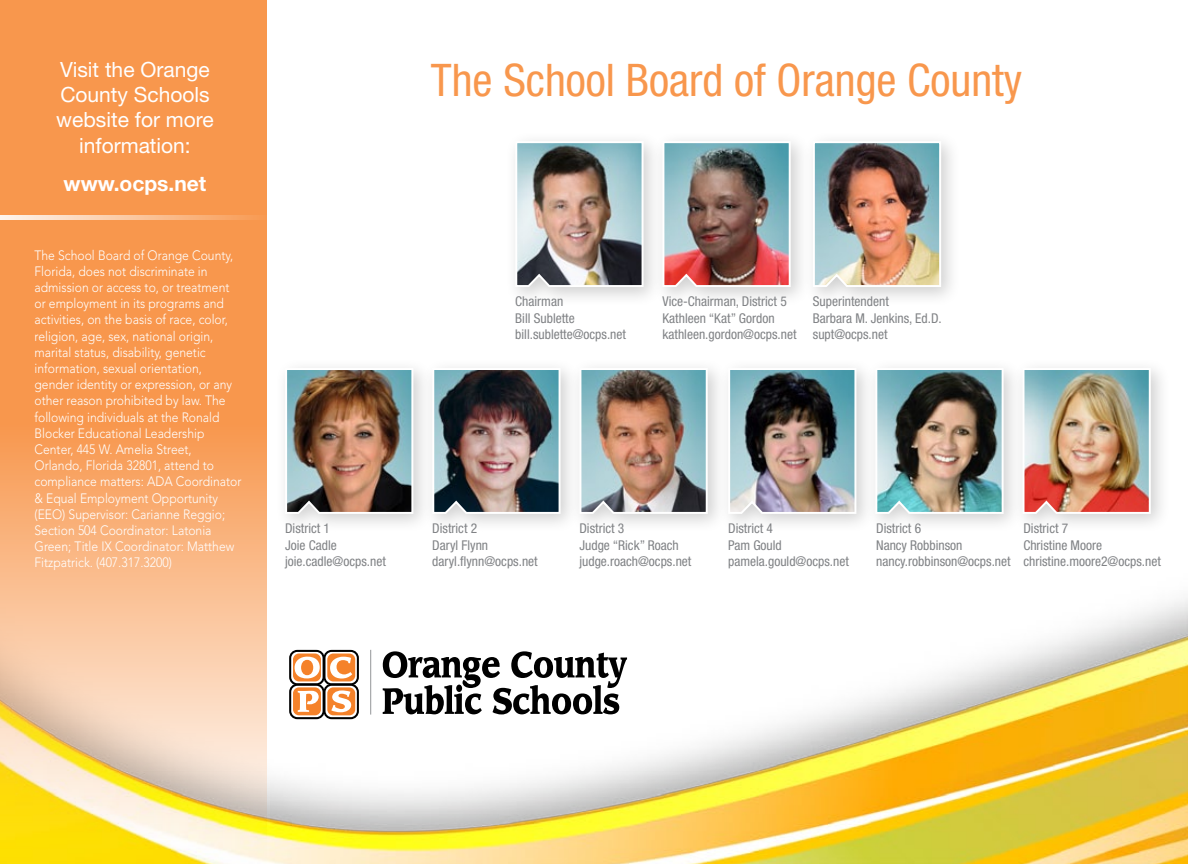
<style>
.page{position:relative;width:1188px;height:864px;background:#fff}
.page>*{position:absolute;margin:0;border:0;box-sizing:border-box;transform-origin:0 0}
.t1{font:condensed 45px "Helvetica Neue";color:#f8974d}
.t2{font:21px/25.2px "Helvetica Neue";color:#fff;text-align:center}
.t3{font:700 21px "Helvetica Neue";color:#fff}
.t4{font:300 13.5px/16.2px "Avenir";color:#fff;scale:.9 1}
.t5{font:condensed 13.5px/16.2px "Helvetica Neue";color:#808285}
</style>
<div class="page">
<img style="left:270px;top:598px;width:918px;height:266px">
<div style="left:505px;top:131px;width:159px;height:176px;background:#000;opacity:.19"></div>
<img style="left:514px;top:140px;width:131px;height:148px">
<div style="left:652px;top:131px;width:159px;height:176px;background:#000;opacity:.19"></div>
<img style="left:661px;top:140px;width:131px;height:148px">
<div style="left:802px;top:131px;width:159px;height:176px;background:#000;opacity:.19"></div>
<img style="left:812px;top:140px;width:130px;height:148px">
<svg style="left:0;top:0;width:270px;height:864px;background:#f7b06d"></svg>
<div style="left:275px;top:358px;width:158px;height:176px;background:#000;opacity:.19"></div>
<img style="left:284px;top:367px;width:130px;height:148px">
<div style="left:422px;top:358px;width:159px;height:176px;background:#000;opacity:.19"></div>
<img style="left:431px;top:367px;width:131px;height:148px">
<div style="left:718px;top:358px;width:158px;height:176px;background:#000;opacity:.19"></div>
<img style="left:728px;top:367px;width:129px;height:148px">
<div style="left:569px;top:358px;width:159px;height:176px;background:#000;opacity:.19"></div>
<img style="left:578px;top:367px;width:131px;height:148px">
<div style="left:865px;top:358px;width:159px;height:176px;background:#000;opacity:.19"></div>
<img style="left:874px;top:367px;width:131px;height:148px">
<div style="left:1012px;top:358px;width:159px;height:176px;background:#000;opacity:.19"></div>
<img style="left:1022px;top:367px;width:130px;height:148px">
<svg style="left:0;top:215px;width:270px;height:5px"></svg>
<hr style="left:370px;top:650px;width:1px;height:65px;background:#939598">
<svg style="left:290px;top:651px;width:34px;height:33px"></svg>
<div style="left:289px;top:650px;width:36px;height:35px;border:2px solid #000;border-radius:7px"></div>
<svg style="left:293px;top:654px;width:28px;height:27px"></svg>
<svg style="left:324px;top:651px;width:34px;height:33px"></svg>
<div style="left:323px;top:650px;width:36px;height:35px;border:2px solid #000;border-radius:7px"></div>
<div style="left:327px;top:654px;width:28px;height:27px;background:#f5822a;border-radius:6px"></div>
<svg style="left:290px;top:685px;width:34px;height:33px"></svg>
<div style="left:289px;top:684px;width:36px;height:35px;border:2px solid #000;border-radius:7px"></div>
<div style="left:293px;top:687px;width:28px;height:28px;background:#f5822a;border-radius:6px"></div>
<svg style="left:324px;top:685px;width:34px;height:33px"></svg>
<div style="left:323px;top:684px;width:36px;height:35px;border:2px solid #000;border-radius:7px"></div>
<div style="left:327px;top:687px;width:28px;height:28px;background:#f5822a;border-radius:6px"></div>
<svg style="left:295px;top:657px;width:25px;height:21px"></svg>
<svg style="left:330px;top:657px;width:22px;height:22px"></svg>
<svg style="left:298px;top:691px;width:21px;height:21px"></svg>
<svg style="left:331px;top:690px;width:20px;height:22px"></svg>
<svg style="left:383px;top:651px;width:244px;height:63px"></svg>
<h2 class="t2" style="left:56px;top:57px;width:159px">Visit the Orange<br>County Schools website for more information:</h2>
<h2 class="t3" style="left:64px;top:171px;width:144px">www.ocps.net</h2>
<p class="t4" style="left:35px;top:247px;width:231px">The School Board of Orange County, Florida, does not discriminate in admission or access to, or treatment or employment in its programs and activities, on the basis of race, color, religion, age, sex, national origin, marital status, disability, genetic information, sexual orientation, gender identity or expression, or any other reason prohibited by law. The following individuals at the Ronald Blocker Educational Leadership Center, 445 W. Amelia Street, Orlando, Florida 32801, attend to compliance matters: ADA Coordinator &amp; Equal Employment Opportunity (EEO) Supervisor: Carianne Reggio; Section 504 Coordinator: Latonia Green; Title IX Coordinator: Matthew Fitzpatrick. (407.317.3200)</p>
<h1 class="t1" style="left:431px;top:54px;width:593px">The School Board of Orange County</h1>
<p class="t5" style="left:515px;top:293px;width:112px">Chairman<br>Bill Sublette bill.sublette@ocps.net</p>
<p class="t5" style="left:662px;top:293px;width:136px">Vice-Chairman, District 5<br>Kathleen “Kat” Gordon kathleen.gordon@ocps.net</p>
<p class="t5" style="left:813px;top:293px;width:130px">Superintendent<br>Barbara M. Jenkins, Ed.D. supt@ocps.net</p>
<p class="t5" style="left:285px;top:520px;width:102px">District 1<br>Joie Cadle joie.cadle@ocps.net</p>
<p class="t5" style="left:432px;top:520px;width:107px">District 2<br>Daryl Flynn daryl.flynn@ocps.net</p>
<p class="t5" style="left:579px;top:520px;width:113px">District 3<br>Judge “Rick” Roach judge.roach@ocps.net</p>
<p class="t5" style="left:728px;top:520px;width:122px">District 4<br>Pam Gould pamela.gould@ocps.net</p>
<p class="t5" style="left:876px;top:520px;width:136px">District 6<br>Nancy Robbinson nancy.robbinson@ocps.net</p>
<p class="t5" style="left:1023px;top:520px;width:139px">District 7<br>Christine Moore christine.moore2@ocps.net</p>
</div>
